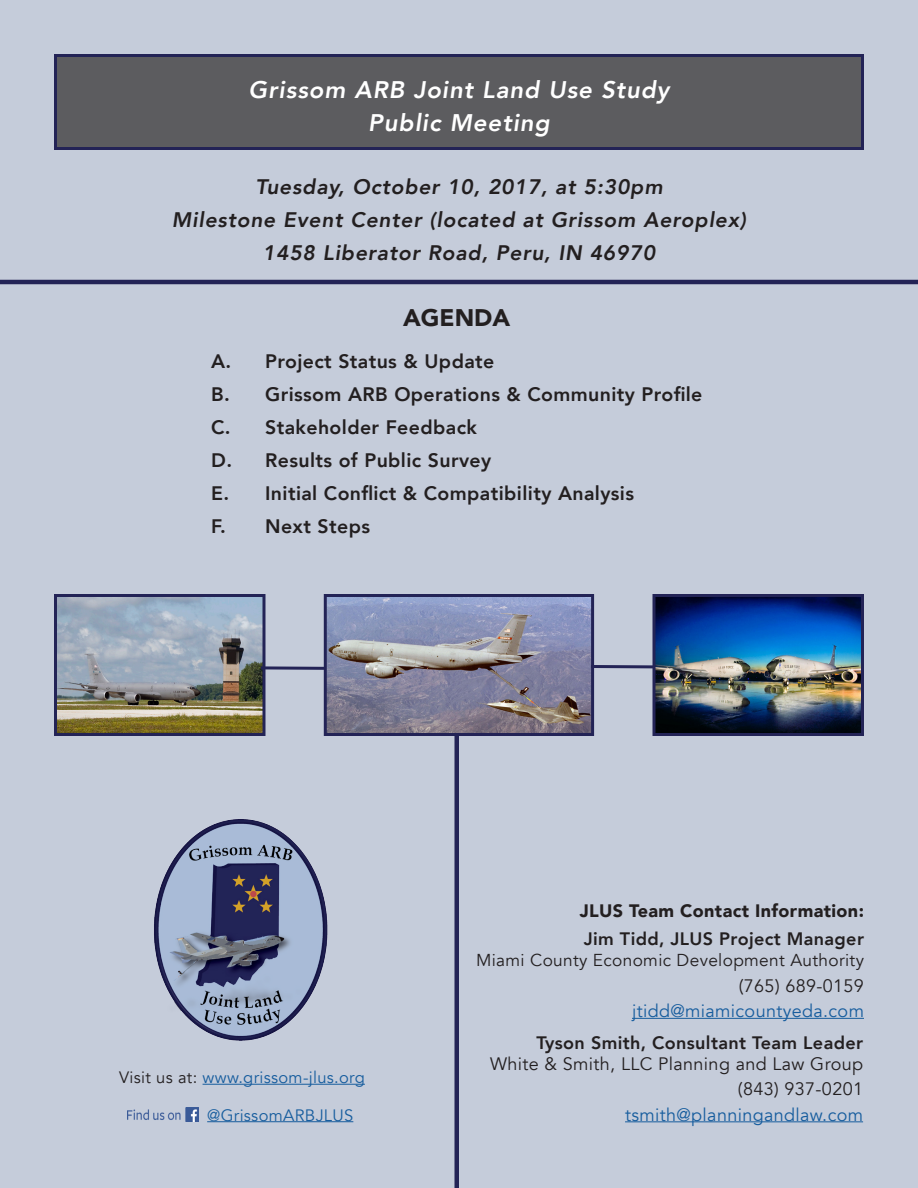
<style>
.page{position:relative;width:918px;height:1188px;background:#c5ccda}
.page>*{position:absolute;margin:0;border:0;box-sizing:border-box;transform-origin:0 0}
.t1{font:italic 800 24px "Avenir";letter-spacing:.04em;color:#fff}
.t2{font:900 24px "Avenir";color:#231f20}
.t3{font:italic 800 21px "Avenir";letter-spacing:.04em;color:#231f20}
.t4{font:800 19.5px "Avenir";letter-spacing:.02em;color:#231f20}
.t5{font:18px "Avenir";letter-spacing:.02em;color:#231f20}
.t6{font:800 18px "Avenir";letter-spacing:.02em;color:#231f20}
.t7{font:18px "Avenir";letter-spacing:.02em;color:#175d9e}
.t8{font:900 18px "Avenir";letter-spacing:.02em;color:#231f20}
.t9{font:17.25px "Avenir";letter-spacing:.02em;color:#231f20}
.t10{font:16.5px "Avenir";letter-spacing:.02em;color:#175d9e}
.s1{color:#231f20}
</style>
<div class="page">
<div style="left:454px;top:635px;width:5px;height:553px;background:#232356"></div>
<img style="left:657px;top:598px;width:203px;height:134px">
<div style="left:653px;top:594px;width:211px;height:142px;border:3px solid #232356"></div>
<img style="left:328px;top:598px;width:262px;height:134px">
<div style="left:324px;top:594px;width:270px;height:142px;border:3px solid #232356"></div>
<img style="left:58px;top:598px;width:203px;height:134px">
<div style="left:54px;top:594px;width:211px;height:142px;border:3px solid #232356"></div>
<hr style="left:591px;top:665px;width:63px;height:3px;background:#232356">
<svg style="left:261px;top:666px;width:63px;height:4px"></svg>
<div style="left:56px;top:56px;width:806px;height:92px;background:#5c5c5f"></div>
<div style="left:54px;top:54px;width:810px;height:96px;border:3px solid #232356"></div>
<hr style="left:632px;top:1018px;width:232px;height:1px;background:#175d9e">
<hr style="left:625px;top:1121px;width:238px;height:1px;background:#175d9e">
<img style="left:154px;top:819px;width:174px;height:222px">
<hr style="left:203px;top:1084px;width:162px;height:1px;background:#175d9e">
<img style="left:128px;top:1108px;width:70px;height:13px">
<hr style="left:207px;top:1121px;width:146px;height:1px;background:#175d9e">
<hr style="left:0;top:280px;width:918px;height:4px;background:#232356">
<p class="t1" style="left:249px;top:75px;width:422px">Grissom ARB Joint Land Use Study</p>
<p class="t1" style="left:368px;top:108px;width:183px">Public Meeting</p>
<p class="t3" style="left:255px;top:174px;width:409px">Tuesday, October 10, 2017, at 5:30pm</p>
<p class="t3" style="left:172px;top:207px;width:576px">Milestone Event Center (located at Grissom Aeroplex)</p>
<p class="t3" style="left:263px;top:240px;width:394px">1458 Liberator Road, Peru, IN 46970</p>
<p class="t2" style="left:403px;top:297px;width:109px">AGENDA</p>
<p class="t4" style="left:211px;top:346px;width:285px">A. Project Status &amp; Update</p>
<p class="t4" style="left:211px;top:379px;width:493px">B. Grissom ARB Operations &amp; Community Profile</p>
<p class="t4" style="left:211px;top:412px;width:267px">C. Stakeholder Feedback</p>
<p class="t4" style="left:211px;top:445px;width:282px">D. Results of Public Survey</p>
<p class="t4" style="left:211px;top:478px;width:424px">E. Initial Conflict &amp; Compatibility Analysis</p>
<p class="t4" style="left:211px;top:511px;width:160px">F. Next Steps</p>
<p class="t10" style="left:119px;top:1067px;width:247px"><span class="s1">Visit us at:</span> www.grissom-jlus.org</p>
<p class="t10" style="left:207px;top:1105px;width:148px">@GrissomARBJLUS</p>
<p class="t8" style="left:580px;top:895px;width:286px">JLUS Team Contact Information:</p>
<p class="t6" style="left:584px;top:925px;width:282px">Jim Tidd, JLUS Project Manager</p>
<p class="t9" style="left:476px;top:950px;width:389px">Miami County Economic Development Authority</p>
<p class="t5" style="left:739px;top:975px;width:127px">(765) 689-0159</p>
<p class="t7" style="left:632px;top:1000px;width:234px">jtidd@miamicountyeda.com</p>
<p class="t6" style="left:537px;top:1028px;width:328px">Tyson Smith, Consultant Team Leader</p>
<p class="t5" style="left:490px;top:1053px;width:375px">White &amp; Smith, LLC Planning and Law Group</p>
<p class="t5" style="left:738px;top:1078px;width:127px">(843) 937-0201</p>
<p class="t7" style="left:625px;top:1104px;width:240px">tsmith@planningandlaw.com</p>
</div>
